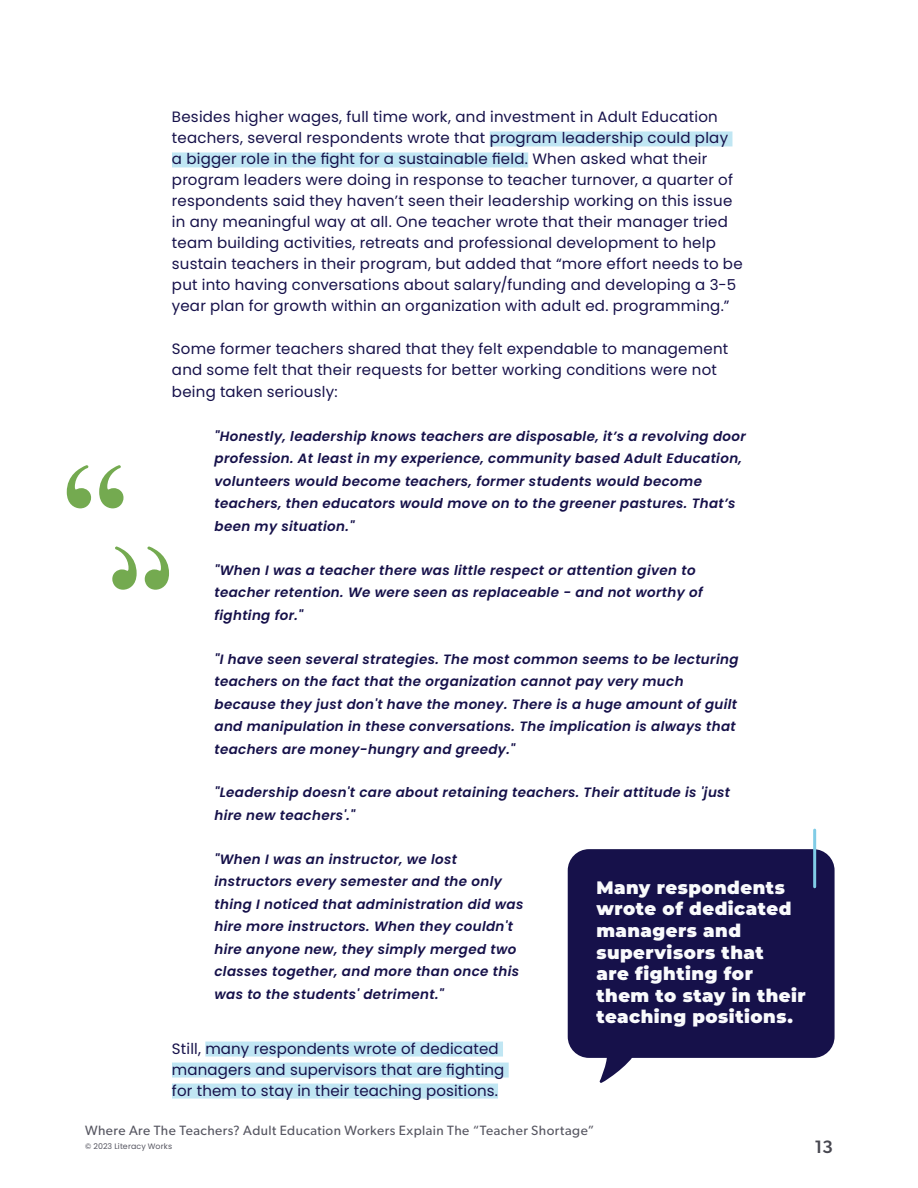
<style>
.page{position:relative;width:918px;height:1188px;background:#fff}
.page>*{position:absolute;margin:0;border:0;box-sizing:border-box;transform-origin:0 0}
.Space_above{font:900 18px/21.6px "Montserrat";letter-spacing:.03em;color:#f9fafc}
.t1{font:500 18px "Gibson";color:#474750}
.P1{font:15px/21px "Poppins";letter-spacing:.015em;color:#16114a}
.Space_above-2{font:15px/21px "Poppins";letter-spacing:.01em;color:#16114a}
.t2{font:italic 600 13.5px/22.5px "Poppins";letter-spacing:.025em;color:#16114a}
.t3{font:13.5px "Gibson";letter-spacing:.035em;color:#565661}
.t4{font:7.8px "Poppins";letter-spacing:.015em;color:#565661}
</style>
<div class="page">
<div style="left:490px;top:131px;width:242px;height:15px;background:#c0e6f3"></div>
<div style="left:172px;top:152px;width:356px;height:15px;background:#c0e6f3"></div>
<div style="left:205px;top:1042px;width:298px;height:15px;background:#c0e6f3"></div>
<div style="left:172px;top:1063px;width:337px;height:15px;background:#c0e6f3"></div>
<div style="left:172px;top:1084px;width:326px;height:15px;background:#c0e6f3"></div>
<div style="left:568px;top:849px;width:267px;height:209px;background:#16114a;border-radius:21px"></div>
<svg style="left:600px;top:1057px;width:38px;height:26px"></svg>
<svg style="left:99px;top:465px;width:25px;height:43px"></svg>
<svg style="left:67px;top:465px;width:24px;height:43px"></svg>
<svg style="left:112px;top:546px;width:25px;height:44px"></svg>
<svg style="left:145px;top:546px;width:24px;height:44px"></svg>
<hr style="left:813px;top:830px;width:3px;height:57px;background:#80cce6">
<p class="P1" style="left:172px;top:107px;width:572px">Besides higher wages, full time work, and investment in Adult Education teachers, several respondents wrote that program leadership could play<br>a bigger role in the fight for a sustainable field. When asked what their program leaders were doing in response to teacher turnover, a quarter of respondents said they haven’t seen their leadership working on this issue in any meaningful way at all. One teacher wrote that their manager tried team building activities, retreats and professional development to help sustain teachers in their program, but added that “more effort needs to be put into having conversations about salary/funding and developing a 3-5 year plan for growth within an organization with adult ed. programming.”</p>
<p class="P1" style="left:172px;top:338px;width:558px">Some former teachers shared that they felt expendable to management and some felt that their requests for better working conditions were not</p>
<p class="P1" style="left:172px;top:382px;width:167px">being taken seriously:</p>
<p class="t2" style="left:215px;top:425px;width:533px">"Honestly, leadership knows teachers are disposable, it’s a revolving door profession. At least in my experience, community based Adult Education, volunteers would become teachers, former students would become teachers, then educators would move on to the greener pastures. That’s been my situation."</p>
<p class="t2" style="left:215px;top:559px;width:490px">"When I was a teacher there was little respect or attention given to teacher retention. We were seen as replaceable - and not worthy of fighting for."</p>
<p class="t2" style="left:215px;top:648px;width:526px">"I have seen several strategies. The most common seems to be lecturing teachers on the fact that the organization cannot pay very much because they just don't have the money. There is a huge amount of guilt and manipulation in these conversations. The implication is always that teachers are money-hungry and greedy."</p>
<p class="t2" style="left:215px;top:781px;width:517px">"Leadership doesn't care about retaining teachers. Their attitude is 'just hire new teachers'."</p>
<p class="t2" style="left:215px;top:848px;width:310px">"When I was an instructor, we lost instructors every semester and the only thing I noticed that administration did was hire more instructors. When they couldn't hire anyone new, they simply merged two classes together, and more than once this was to the students' detriment."</p>
<p class="Space_above" style="left:596px;top:876px;width:211px">Many respondents wrote of dedicated managers and supervisors that<br>are fighting for them to stay in their teaching positions.</p>
<p class="Space_above-2" style="left:172px;top:1038px;width:334px">Still, many respondents wrote of dedicated managers and supervisors that are fighting for them to stay in their teaching positions.</p>
<p class="t3" style="left:85px;top:1122px;width:511px">Where Are The Teachers? Adult Education Workers Explain The “Teacher Shortage”</p>
<p class="t4" style="left:85px;top:1141px;width:89px">© 2023 Literacy Works</p>
<h1 class="t1" style="left:815px;top:1136px;width:20px">13</h1>
</div>
